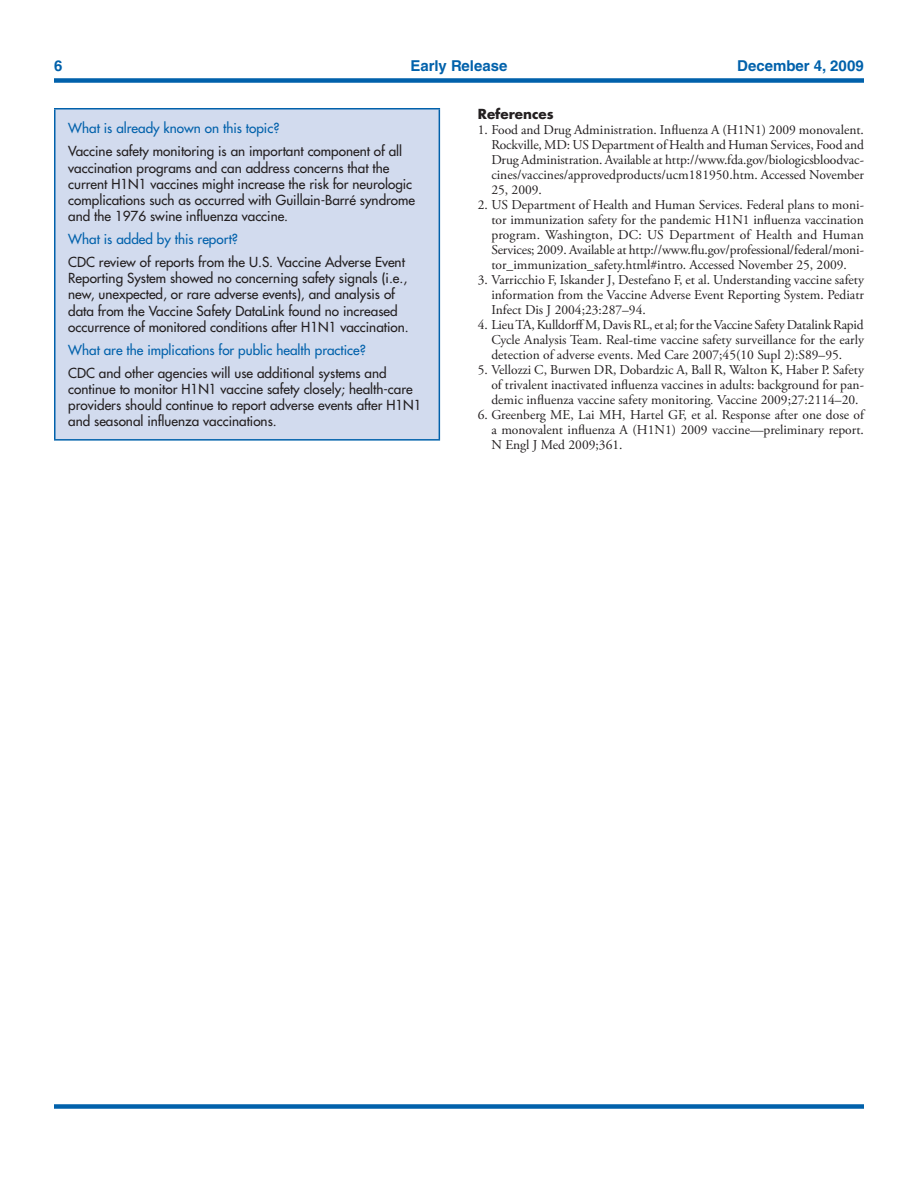
<style>
.page{position:relative;width:918px;height:1188px;background:#fff}
.page>*{position:absolute;margin:0;border:0;box-sizing:border-box;transform-origin:0 0}
.t1{font:700 15px "Helvetica LT Std";color:#0161ab}
.Reference_Text{font:13.5px/15px "Adobe Garamond Pro";color:#231f20;text-align:justify}
.FB_answer{font:500 13.5px/16.2px "Futura Std";color:#231f20}
.FB_Question{font:500 13.5px "Futura Std";color:#0161ab}
.References{font:700 13.5px "Futura Std";color:#231f20}
.s1{font-style:italic}
</style>
<div class="page">
<div style="left:54px;top:1104px;width:810px;height:5px;background:#0161ab"></div>
<div style="left:54px;top:78px;width:810px;height:5px;background:#0161ab"></div>
<div style="left:55px;top:109px;width:384px;height:331px;background:#d2dbee"></div>
<hr style="left:54px;top:108px;width:386px;height:2px;background:#0161ab">
<hr style="left:54px;top:110px;width:2px;height:329px;background:#0161ab">
<hr style="left:439px;top:110px;width:1px;height:329px;background:#0161ab">
<hr style="left:54px;top:439px;width:386px;height:2px;background:#0161ab">
<p class="t1" style="left:54px;top:57px;width:10px">6</p>
<p class="t1" style="left:411px;top:57px;width:98px">Early Release</p>
<p class="t1" style="left:737px;top:57px;width:128px">December 4, 2009</p>
<p class="FB_Question" style="left:68px;top:120px;width:213px">What is already known on this topic?</p>
<p class="FB_answer" style="left:68px;top:143px;width:348px">Vaccine safety monitoring is an important component of all vaccination programs and can address concerns that the current H1N1 vaccines might increase the risk for neurologic complications such as occurred with Guillain-Barré syndrome and the 1976 swine influenza vaccine.</p>
<p class="FB_Question" style="left:68px;top:231px;width:171px">What is added by this report?</p>
<p class="FB_answer" style="left:68px;top:254px;width:342px">CDC review of reports from the U.S. Vaccine Adverse Event Reporting System showed no concerning safety signals (i.e., new, unexpected, or rare adverse events), and analysis of data from the Vaccine Safety DataLink found no increased occurrence of monitored conditions after H1N1 vaccination.</p>
<p class="FB_Question" style="left:68px;top:341px;width:299px">What are the implications for public health practice?</p>
<p class="FB_answer" style="left:68px;top:365px;width:355px">CDC and other agencies will use additional systems and continue to monitor H1N1 vaccine safety closely; health-care providers should continue to report adverse events after H1N1 and seasonal influenza vaccinations.</p>
<p class="References" style="left:478px;top:105px;width:77px">References</p>
<p class="Reference_Text" style="left:491px;top:123px;width:374px;text-indent:-14px">1. Food and Drug Administration. Influenza A (H1N1) 2009 monovalent.<br>Rockville, MD: US Department of Health and Human Services, Food and Drug Administration. Available at http://www.fda.gov/biologicsbloodvac&shy;cines/vaccines/approvedproducts/ucm181950.htm. Accessed November 25, 2009.</p>
<p class="Reference_Text" style="left:491px;top:198px;width:374px;text-indent:-14px">2. US Department of Health and Human Services. Federal plans to moni&shy;tor immunization safety for the pandemic H1N1 influenza vaccination program. Washington, DC: US Department of Health and Human Services; 2009. Available at http://www.flu.gov/professional/federal/moni&shy;tor_immunization_safety.html#intro. Accessed November 25, 2009.</p>
<p class="Reference_Text" style="left:491px;top:273px;width:374px;text-indent:-13px">3. Varricchio F, Iskander J, Destefano F, et al. Understanding vaccine safety information from the Vaccine Adverse Event Reporting System. Pediatr Infect Dis J 2004;23:287–94.</p>
<p class="Reference_Text" style="left:491px;top:318px;width:374px;text-indent:-14px">4. Lieu TA, Kulldorff M, Davis RL, et al; for the Vaccine Safety Datalink Rapid Cycle Analysis Team. Real-time vaccine safety surveillance for the early detection of adverse events. Med Care 2007;45(10 Supl 2):S89–95.</p>
<p class="Reference_Text" style="left:491px;top:363px;width:374px;text-indent:-14px">5. Vellozzi C, Burwen DR, Dobardzic A, Ball R, Walton K, Haber P. Safety of trivalent inactivated influenza vaccines in adults: background for pan&shy;demic influenza vaccine safety monitoring<span class="s1">.</span> Vaccine 2009;27:2114–20.</p>
<p class="Reference_Text" style="left:491px;top:408px;width:374px;text-indent:-13px">6. Greenberg ME, Lai MH, Hartel GF, et al. Response after one dose of a monovalent influenza A (H1N1) 2009 vaccine—preliminary report.<br>N Engl J Med 2009;361.</p>
</div>
